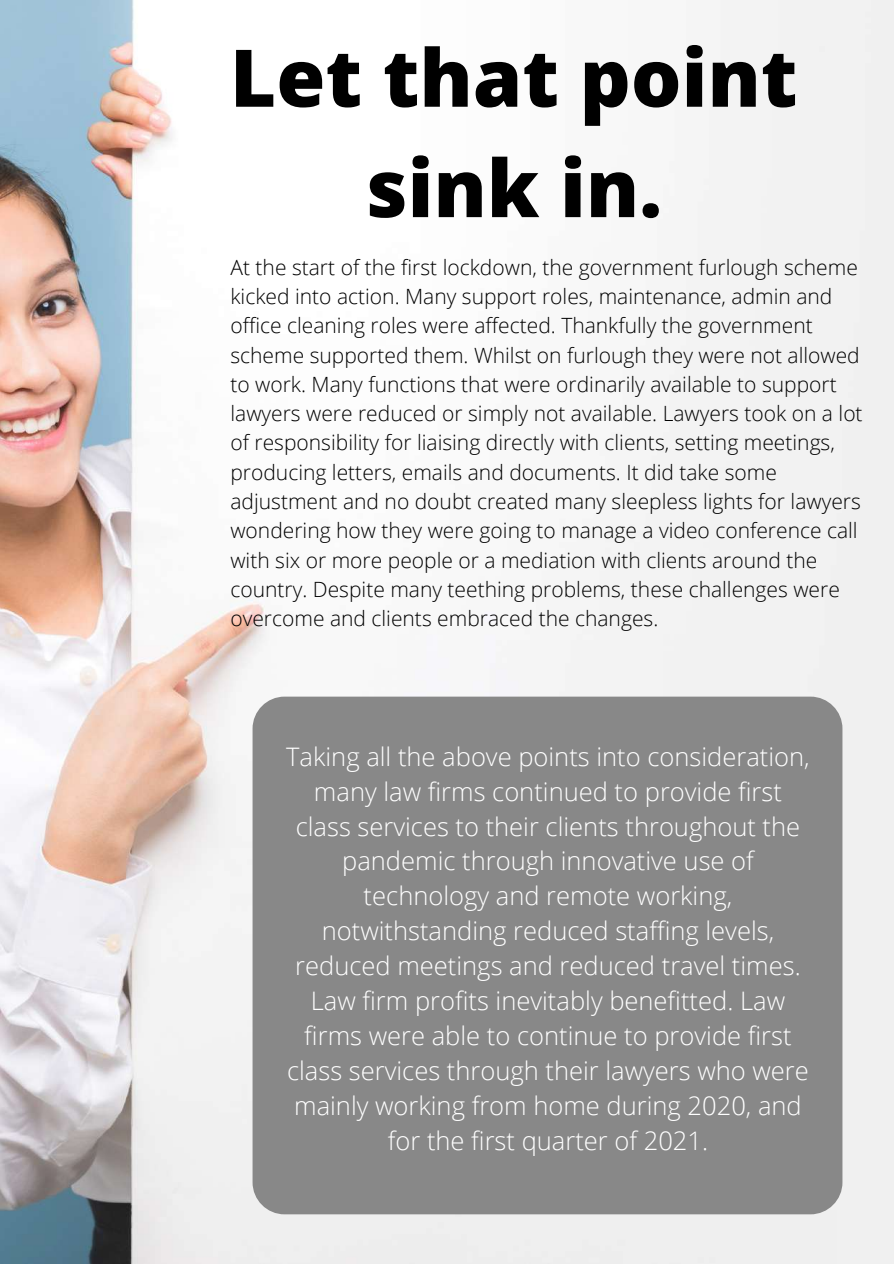
<style>
.page{position:relative;width:894px;height:1264px;background:#fff}
.page>*{position:absolute;margin:0;border:0;box-sizing:border-box;transform-origin:0 0}
.t1{font:800 79.5px/110.4px "Open Sans";color:#000;text-align:center}
.t2{font:300 25.5px/35px "Open Sans";color:#fff;text-align:center}
.t3{font:300 21px/29.2px "Open Sans";color:#000}
</style>
<div class="page">
<img style="left:0;top:0;width:893px;height:1263px">
<div style="left:252px;top:696px;width:590px;height:518px;background:#888;border-radius:32px"></div>
<h1 class="t1" style="left:230px;top:21px;width:568px">Let that point sink in.</h1>
<p class="t3" style="left:230px;top:252px;width:633px">At the start of the first lockdown, the government furlough scheme kicked into action. Many support roles, maintenance, admin and office cleaning roles were affected. Thankfully the government scheme supported them. Whilst on furlough they were not allowed to work. Many functions that were ordinarily available to support lawyers were reduced or simply not available. Lawyers took on a lot of responsibility for liaising directly with clients, setting meetings, producing letters, emails and documents. It did take some adjustment and no doubt created many sleepless lights for lawyers wondering how they were going to manage a video conference call with six or more people or a mediation with clients around the country. Despite many teething problems, these challenges were overcome and clients embraced the changes.</p>
<p class="t2" style="left:286px;top:738px;width:524px">Taking all the above points into consideration, many law firms continued to provide first class services to their clients throughout the pandemic through innovative use of technology and remote working, notwithstanding reduced staffing levels, reduced meetings and reduced travel times.<br>Law firm profits inevitably benefitted. Law firms were able to continue to provide first class services through their lawyers who were mainly working from home during 2020, and for the first quarter of 2021.</p>
</div>
